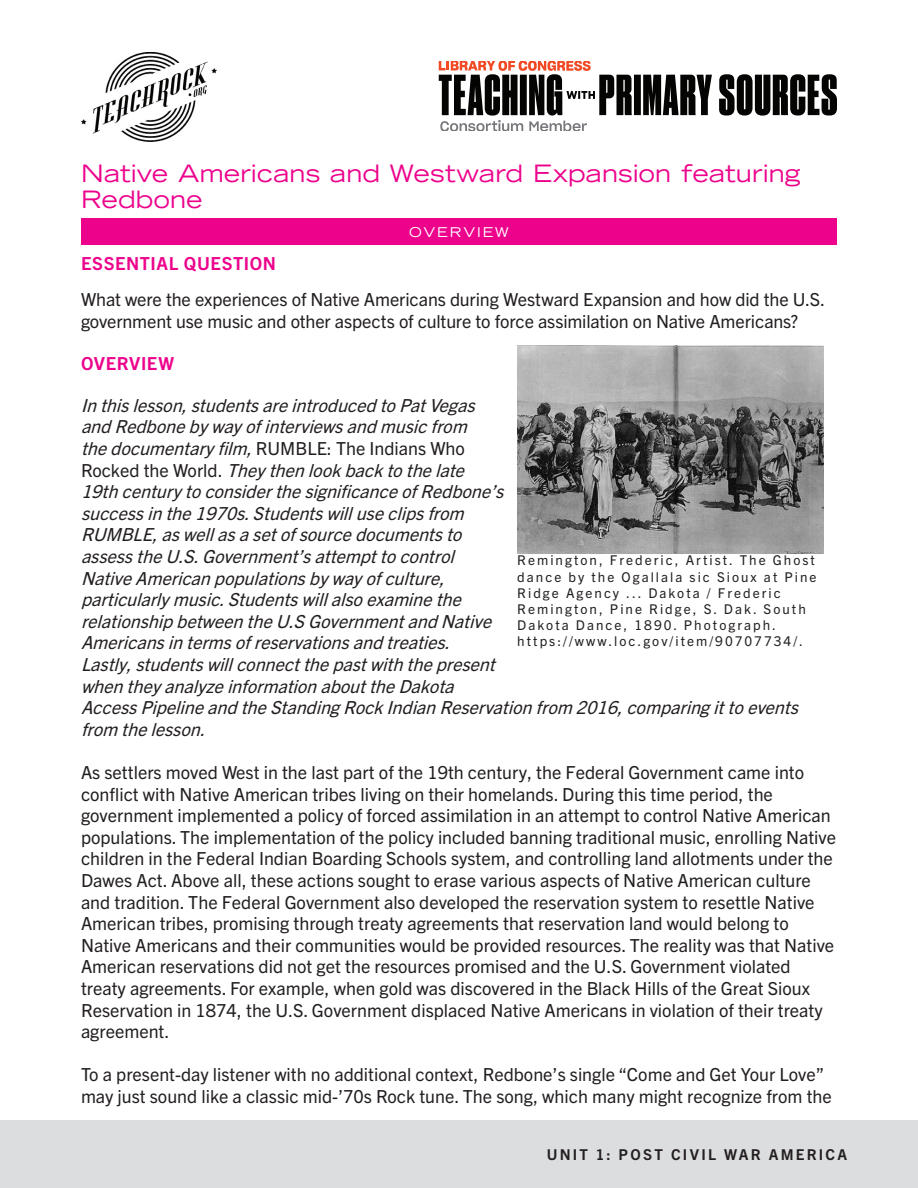
<style>
.page{position:relative;width:918px;height:1188px;background:#fff}
.page>*{position:absolute;margin:0;border:0;box-sizing:border-box;transform-origin:0 0}
.LESSON_NAME{font:expanded 24px/25.5px "Trade Gothic LH";letter-spacing:.01em;color:#ed028c}
.PINK_SECTION_HEADER{font:18px/21.6px "Trade Gothic Next LT Pro";color:#231f20}
.PINK_SECTION_HEADER-2{font:italic 18px/21.6px "Trade Gothic Next LT Pro";color:#231f20}
.BODY_COPY{font:18px/22.5px "Trade Gothic Next LT Pro";letter-spacing:-.01em;color:#231f20}
.PINK_SECTION_HEADER-3{font:700 18px "Trade Gothic Next LT Pro";letter-spacing:.03em;color:#ed028c}
.t1{font:700 15px "Trade Gothic Next LT Pro";letter-spacing:.15em;color:#231f20}
.HEADER_IN_PINK_BAR{font:13.5px/16.2px "Trade Gothic Next LT Pro";letter-spacing:.15em;color:#231f20}
.HEADER_IN_PINK_BAR-2{font:expanded 13.5px "Trade Gothic LH";letter-spacing:.15em;color:#fff}
.s1{font-style:normal}
</style>
<div class="page">
<img style="left:517px;top:346px;width:307px;height:208px">
<div style="left:0;top:1120px;width:918px;height:68px;background:#dcdddf"></div>
<img style="left:81px;top:53px;width:135px;height:89px">
<div style="left:81px;top:218px;width:756px;height:27px;background:#ed028c"></div>
<svg style="left:439px;top:61px;width:398px;height:70px"></svg>
<p class="LESSON_NAME" style="left:81px;top:160px;width:721px">Native Americans and Westward Expansion featuring<br>Redbone</p>
<p class="HEADER_IN_PINK_BAR-2" style="left:409px;top:223px;width:101px">OVERVIEW</p>
<p class="PINK_SECTION_HEADER-3" style="left:81px;top:251px;width:197px">ESSENTIAL QUESTION</p>
<p class="BODY_COPY" style="left:81px;top:287px;width:746px">What were the experiences of Native Americans during Westward Expansion and how did the U.S. government use music and other aspects of culture to force assimilation on Native Americans?</p>
<p class="PINK_SECTION_HEADER-3" style="left:81px;top:351px;width:94px">OVERVIEW</p>
<p class="PINK_SECTION_HEADER-2" style="left:81px;top:393px;width:724px">Inthislesson,studentsareintroducedtoPatVegas andRedbonebywayofinterviewsandmusicfrom<br>thedocumentaryfilm,<span class="s1">RUMBLE: The Indians Who<br>R o c k e d t h e W o r l d .</span> Theythenlookbacktothelate 19thcenturytoconsiderthesignificanceofRedbone’s successinthe1970s.Studentswilluseclipsfrom RUMBLE,aswellasasetofsourcedocumentsto assesstheU.S.Government’sattempttocontrol NativeAmericanpopulationsbywayofculture, particularlymusic.Studentswillalsoexaminethe relationshipbetweentheU.SGovernmentandNative Americansintermsofreservationsandtreaties.<br>Lastly,studentswillconnectthepastwiththepresent whentheyanalyzeinformationabouttheDakota AccessPipelineandtheStandingRockIndianReservationfrom 2016,comparingittoevents from thelesson.</p>
<p class="PINK_SECTION_HEADER" style="left:81px;top:761px;width:757px">As settlers moved West in the last part of the 19th century, the Federal Government came into conflict with Native American tribes living on their homelands. During this time period, the government implemented a policy of forced assimilation in an attempt to control Native American populations. The implementation of the policy included banning traditional music, enrolling Native children in the Federal Indian Boarding Schools system, and controlling land allotments under the Dawes Act. Above all, these actions sought to erase various aspects of Native American culture and tradition. The Federal Government also developed the reservation system to resettle Native American tribes, promising through treaty agreements that reservation land would belong to Native Americans and their communities would be provided resources. The reality was that Native American reservations did not get the resources promised and the U.S. Government violated treaty agreements. For example, when gold was discovered in the Black Hills of the Great Sioux Reservation in 1874, the U.S. Government displaced Native Americans in violation of their treaty agreement.</p>
<p class="PINK_SECTION_HEADER" style="left:81px;top:1063px;width:752px">To a present-day listener with no additional context, Redbone’s single “Come and Get Your Love” may just sound like a classic mid-’70s Rock tune. The song, which many might recognize from the</p>
<p class="HEADER_IN_PINK_BAR" style="left:517px;top:552px;width:301px">Remington, Frederic, Artist. The Ghost dance by the Ogallala sic Sioux at Pine Ridge Agency ... Dakota / Frederic Remington, Pine Ridge, S. Dak. South Dakota Dance, 1890. Photograph. https://www.loc.gov/item/90707734/.</p>
<p class="t1" style="left:547px;top:1144px;width:302px">UNIT 1: POST CIVIL WAR AMERICA</p>
</div>
